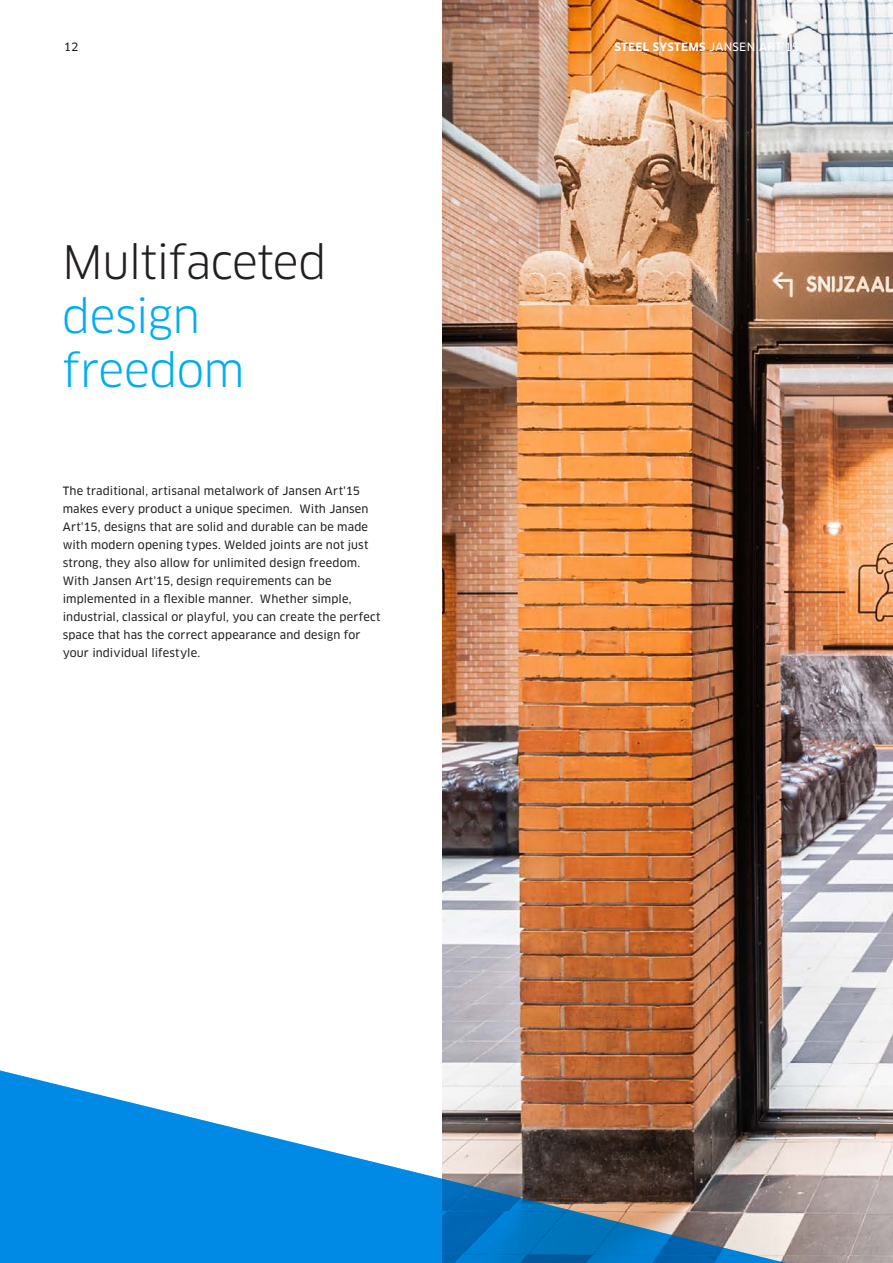
<style>
.page{position:relative;width:893px;height:1263px;background:#fff}
.page>*{position:absolute;margin:0;border:0;box-sizing:border-box;transform-origin:0 0}
.t1{font:45px/54px "Clan Pro";letter-spacing:-.02em;color:#00aeef}
.t2{font:45px "Clan Pro";letter-spacing:-.025em;color:#231f20}
.Fliesstext_positiv{font:11.25px "Clan Pro News";letter-spacing:.01em;color:#231f20}
.t3{font:700 11.25px "Clan Pro";letter-spacing:.03em;color:#fff}
.s1{font-family:"Clan Pro News";font-weight:400}
</style>
<div class="page">
<img style="left:442px;top:181px;width:451px;height:886px">
<svg style="left:0;top:1067px;width:893px;height:196px"></svg>
<img style="left:442px;top:0;width:451px;height:181px">
<p class="Fliesstext_positiv" style="left:64px;top:41px;width:16px">12</p>
<p class="t3" style="left:614px;top:41px;width:186px">STEEL SYSTEMS <span class="s1">JANSEN ART'15</span></p>
<h1 class="t2" style="left:63px;top:235px;width:265px">Multifaceted</h1>
<h1 class="t1" style="left:63px;top:289px;width:183px">design freedom</h1>
<p class="Fliesstext_positiv" style="left:63px;top:485px;width:299px">The traditional, artisanal metalwork of Jansen Art'15</p>
<p class="Fliesstext_positiv" style="left:63px;top:503px;width:307px">makes every product a unique specimen. With Jansen</p>
<p class="Fliesstext_positiv" style="left:63px;top:521px;width:307px">Art'15, designs that are solid and durable can be made</p>
<p class="Fliesstext_positiv" style="left:63px;top:539px;width:307px">with modern opening types. Welded joints are not just</p>
<p class="Fliesstext_positiv" style="left:63px;top:557px;width:299px">strong, they also allow for unlimited design freedom.</p>
<p class="Fliesstext_positiv" style="left:63px;top:575px;width:270px">With Jansen Art'15, design requirements can be</p>
<p class="Fliesstext_positiv" style="left:63px;top:593px;width:290px">implemented in a flexible manner. Whether simple,</p>
<p class="Fliesstext_positiv" style="left:63px;top:611px;width:319px">industrial, classical or playful, you can create the perfect</p>
<p class="Fliesstext_positiv" style="left:63px;top:629px;width:299px">space that has the correct appearance and design for</p>
<p class="Fliesstext_positiv" style="left:63px;top:647px;width:139px">your individual lifestyle.</p>
</div>
